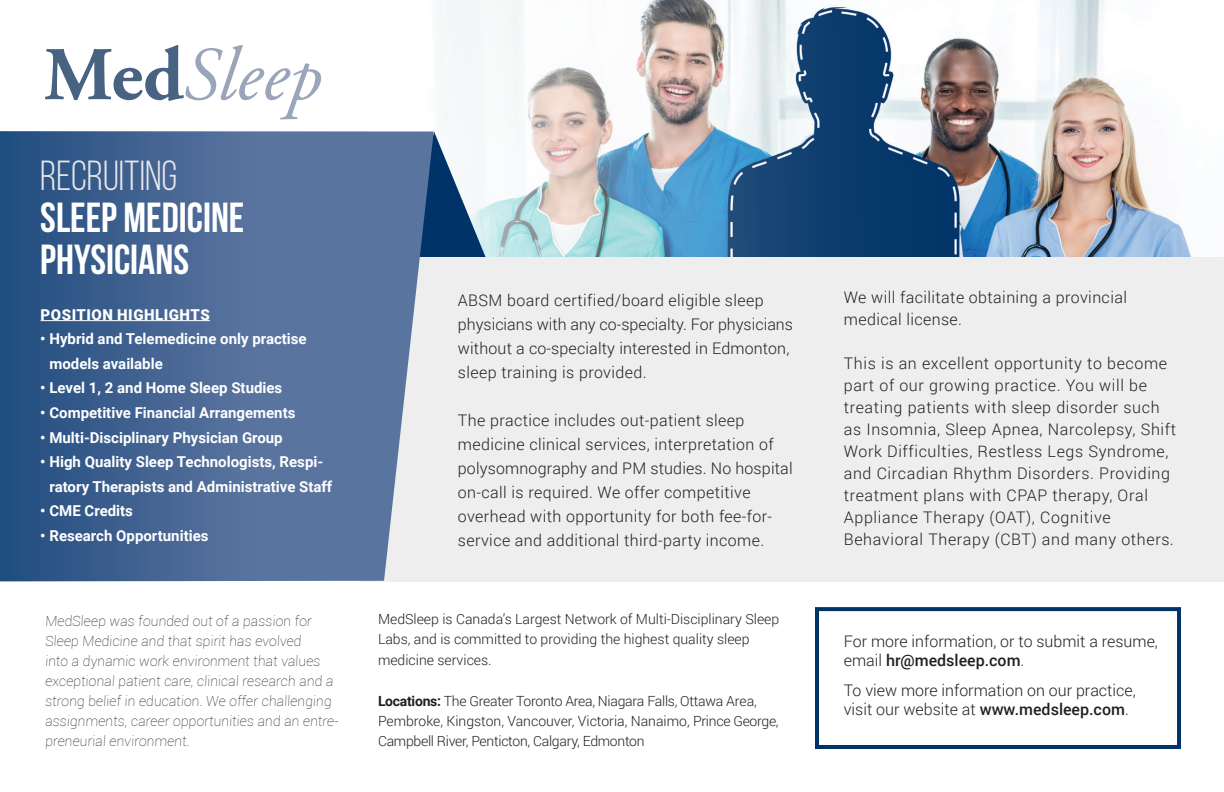
<style>
.page{position:relative;width:1224px;height:792px;background:#fff}
.page>*{position:absolute;margin:0;border:0;box-sizing:border-box;transform-origin:0 0}
.t1{font:42px "Bebas Neue";color:#fff}
.t2{font:42px "Bebas Neue";color:#e6e7e9}
.t3{font:300 16px/24px "Roboto";letter-spacing:.025em;color:#231f20}
.t4{font:300 16px/19.2px "Roboto";color:#231f20}
.t5{font:700 15px/24.6px "Roboto";color:#fff}
.t6{font:900 15px "Roboto";letter-spacing:.035em;color:#fff}
.t7{font:100 14px/20px "Roboto";letter-spacing:.01em;color:#231f20}
.t8{font:300 14px/20.4px "Roboto";letter-spacing:-.02em;color:#231f20}
.t9{font:300 14px/20.4px "Roboto";color:#231f20}
.s1{font-weight:700}
.s2{font-weight:500}
</style>
<div class="page">
<img style="left:438px;top:0;width:786px;height:258px">
<svg style="left:434px;top:132px;width:58px;height:126px"></svg>
<div style="left:360px;top:258px;width:864px;height:324px;background:#eeeeef"></div>
<svg style="left:0;top:131px;width:434px;height:450px;background:#506e99"></svg>
<hr style="left:41px;top:320px;width:169px;height:1px;background:#fff">
<svg style="left:45px;top:45px;width:276px;height:74px"></svg>
<div style="left:815px;top:607px;width:366px;height:142px;border:4px solid #003367"></div>
<p class="t2" style="left:40px;top:153px;width:138px">RECRUITING</p>
<p class="t1" style="left:40px;top:194px;width:206px">SLEEP MEDICINE</p>
<p class="t1" style="left:40px;top:236px;width:150px">PHYSICIANS</p>
<p class="t6" style="left:41px;top:304px;width:171px">POSITION HIGHLIGHTS</p>
<p class="t5" style="left:49px;top:326px;width:259px;text-indent:-9px">• Hybrid and Telemedicine only practise models available</p>
<p class="t5" style="left:40px;top:375px;width:244px">• Level 1, 2 and Home Sleep Studies</p>
<p class="t5" style="left:40px;top:400px;width:257px">• Competitive Financial Arrangements</p>
<p class="t5" style="left:40px;top:424px;width:244px">• Multi-Disciplinary Physician Group</p>
<p class="t5" style="left:49px;top:449px;width:284px;text-indent:-9px">• High Quality Sleep Technologists, Respi&shy;ratory Therapists and Administrative Staff</p>
<p class="t5" style="left:40px;top:498px;width:94px">• CME Credits</p>
<p class="t5" style="left:40px;top:523px;width:170px">• Research Opportunities</p>
<p class="t7" style="left:45px;top:611px;width:296px">MedSleep was founded out of a passion for Sleep Medicine and that spirit has evolved<br>into a dynamic work environment that values exceptional patient care, clinical research and a strong belief in education. We offer challenging assignments, career opportunities and an entre&shy;preneurial environment.</p>
<p class="t3" style="left:458px;top:288px;width:337px">ABSM board certified/board eligible sleep physicians with any co-specialty. For physicians without a co-specialty interested in Edmonton, sleep training is provided.</p>
<p class="t3" style="left:458px;top:408px;width:336px">The practice includes out-patient sleep medicine clinical services, interpretation of polysomnography and PM studies. No hospital on-call is required. We offer competitive</p>
<p class="t3" style="left:458px;top:504px;width:316px">overhead with opportunity for both fee-for&shy;service and additional third-party income.</p>
<p class="t9" style="left:378px;top:608px;width:403px">MedSleep is Canada’s Largest Network of Multi-Disciplinary Sleep<br>Labs, and is committed to providing the highest quality sleep medicine services.</p>
<p class="t8" style="left:378px;top:690px;width:402px"><span class="s1">Locations:</span> The Greater Toronto Area, Niagara Falls, Ottawa Area,<br>Pembroke, Kingston, Vancouver, Victoria, Nanaimo, Prince George,<br>Campbell River, Penticton, Calgary, Edmonton</p>
<p class="t3" style="left:844px;top:286px;width:285px;line-height:22px">We will facilitate obtaining a provincial medical license.</p>
<p class="t3" style="left:844px;top:352px;width:334px;line-height:22px">This is an excellent opportunity to become part of our growing practice. You will be treating patients with sleep disorder such as Insomnia, Sleep Apnea, Narcolepsy, Shift Work Difficulties, Restless Legs Syndrome, and Circadian Rhythm Disorders. Providing treatment plans with CPAP therapy, Oral</p>
<p class="t3" style="left:844px;top:505px;width:268px">Appliance Therapy (OAT), Cognitive</p>
<p class="t3" style="left:844px;top:527px;width:331px">Behavioral Therapy (CBT) and many others.</p>
<p class="t4" style="left:844px;top:631px;width:316px">For more information, or to submit a resume, email <span class="s2">hr@medsleep.com</span>.</p>
<p class="t4" style="left:844px;top:680px;width:293px">To view more information on our practice, visit our website at <span class="s2">www.medsleep.com</span>.</p>
</div>
